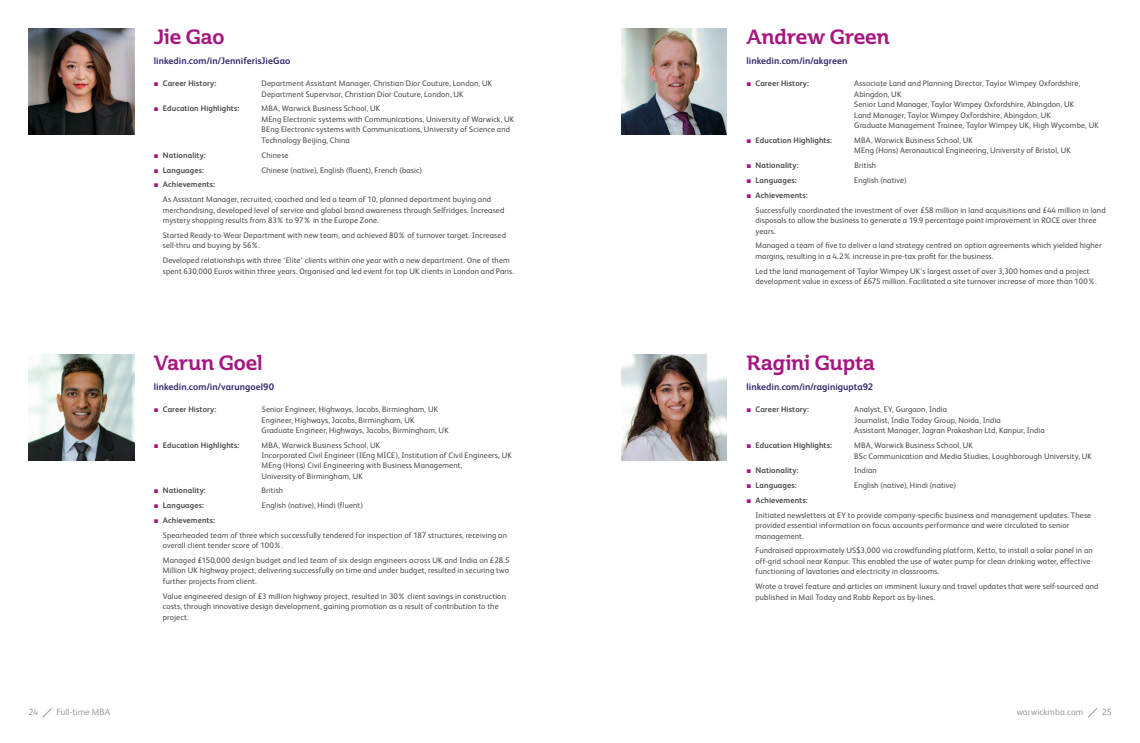
<style>
.page{position:relative;width:1140px;height:743px;background:#fff}
.page>*{position:absolute;margin:0;border:0;box-sizing:border-box;transform-origin:0 0}
.t1{font:20px "Cabrito Semi Nor Bol";letter-spacing:-.005em;color:#a71680}
.t2{font:700 9.5px "FS Albert";color:#312a6f}
.t3{font:9px "FS Albert";letter-spacing:.005em;color:#9d9d9c}
.t4{font:8px/10.5px "FS Albert";letter-spacing:.015em;color:#4a4a49}
.t5{font:700 8px "FS Albert";letter-spacing:.01em;color:#4a4a49}
.s1{font-family:"Arial";font-weight:400;color:#a71680}
.s2{font-family:"Arial";color:#a71680}
.s3{font-weight:700}
</style>
<div class="page">
<img style="left:621px;top:28px;width:106px;height:106px">
<img style="left:621px;top:354px;width:106px;height:106px">
<img style="left:28px;top:28px;width:106px;height:106px">
<img style="left:28px;top:354px;width:106px;height:106px">
<svg style="left:1088px;top:708px;width:9px;height:10px"></svg>
<svg style="left:42px;top:708px;width:10px;height:10px"></svg>
<h1 class="t1" style="left:154px;top:24px;width:72px">Jie Gao</h1>
<p class="t2" style="left:154px;top:54px;width:138px">linkedin.com/in/JenniferisJieGao</p>
<p class="t5" style="left:154px;top:78px;width:64px"><span class="s1">■</span> Career History:</p>
<p class="t4" style="left:261px;top:78px;width:232px">Department Assistant Manager, Christian Dior Couture, London, UK<br>Department Supervisor, Christian Dior Couture, London, UK</p>
<p class="t5" style="left:154px;top:103px;width:87px"><span class="s1">■</span> Education Highlights:</p>
<p class="t4" style="left:261px;top:103px;width:254px">MBA, Warwick Business School, UK<br>MEng Electronic systems with Communications, University of Warwick, UK BEng Electronic systems with Communications, University of Science and Technology Beijing, China</p>
<p class="t5" style="left:154px;top:150px;width:54px"><span class="s1">■</span> Nationality:</p>
<p class="t4" style="left:261px;top:149px;width:28px">Chinese</p>
<p class="t5" style="left:154px;top:164px;width:52px"><span class="s1">■</span> Languages:</p>
<p class="t4" style="left:261px;top:164px;width:162px">Chinese (native), English (fluent), French (basic)</p>
<p class="t4" style="left:163px;top:177px;width:330px;line-height:14.8px;text-indent:-9px"><span class="s2">■</span> <span class="s3">Achievements:<br></span>As Assistant Manager, recruited, coached and led a team of 10, planned department buying and</p>
<p class="t4" style="left:163px;top:204px;width:343px">merchandising, developed level of service and global brand awareness through Selfridges. Increased mystery shopping results from 83% to 97% in the Europe Zone.</p>
<p class="t4" style="left:163px;top:229px;width:345px">Started Ready-to-Wear Department with new team, and achieved 80% of turnover target. Increased sell-thru and buying by 56%.</p>
<p class="t4" style="left:163px;top:255px;width:353px">Developed relationships with three ‘Elite’ clients within one year with a new department. One of them spent 630,000 Euros within three years. Organised and led event for top UK clients in London and Paris.</p>
<h1 class="t1" style="left:154px;top:350px;width:110px">Varun Goel</h1>
<p class="t2" style="left:154px;top:380px;width:122px">linkedin.com/in/varungoel90</p>
<p class="t5" style="left:154px;top:404px;width:64px"><span class="s1">■</span> Career History:</p>
<p class="t4" style="left:261px;top:404px;width:189px">Senior Engineer, Highways, Jacobs, Birmingham, UK<br>Engineer, Highways, Jacobs, Birmingham, UK<br>Graduate Engineer, Highways, Jacobs, Birmingham, UK</p>
<p class="t5" style="left:154px;top:440px;width:87px"><span class="s1">■</span> Education Highlights:</p>
<p class="t4" style="left:261px;top:440px;width:252px;line-height:10.2px">MBA, Warwick Business School, UK<br>Incorporated Civil Engineer (IEng MICE), Institution of Civil Engineers, UK MEng (Hons) Civil Engineering with Business Management,<br>University of Birmingham, UK</p>
<p class="t5" style="left:154px;top:485px;width:54px"><span class="s1">■</span> Nationality:</p>
<p class="t4" style="left:261px;top:485px;width:23px">British</p>
<p class="t5" style="left:154px;top:500px;width:52px"><span class="s1">■</span> Languages:</p>
<p class="t4" style="left:262px;top:500px;width:103px">English (native), Hindi (fluent)</p>
<p class="t4" style="left:163px;top:512px;width:346px;line-height:14.8px;text-indent:-9px"><span class="s2">■</span> <span class="s3">Achievements:<br></span>Spearheaded team of three which successfully tendered for inspection of 187 structures, receiving an</p>
<p class="t4" style="left:163px;top:537px;width:348px;line-height:14.8px">overall client tender score of 100%.<br>Managed £150,000 design budget and led team of six design engineers across UK and India on £28.5</p>
<p class="t4" style="left:163px;top:565px;width:348px">Million UK highway project, delivering successfully on time and under budget, resulted in securing two further projects from client.</p>
<p class="t4" style="left:163px;top:590px;width:345px">Value engineered design of £3 million highway project, resulted in 30% client savings in construction costs, through innovative design development, gaining promotion as a result of contribution to the project.</p>
<h1 class="t1" style="left:746px;top:24px;width:145px">Andrew Green</h1>
<p class="t2" style="left:746px;top:54px;width:102px">linkedin.com/in/akgreen</p>
<p class="t5" style="left:746px;top:78px;width:64px"><span class="s1">■</span> Career History:</p>
<p class="t4" style="left:854px;top:78px;width:246px">Associate Land and Planning Director, Taylor Wimpey Oxfordshire, Abingdon, UK<br>Senior Land Manager, Taylor Wimpey Oxfordshire, Abingdon, UK<br>Land Manager, Taylor Wimpey Oxfordshire, Abingdon, UK<br>Graduate Management Trainee, Taylor Wimpey UK, High Wycombe, UK</p>
<p class="t5" style="left:746px;top:135px;width:87px"><span class="s1">■</span> Education Highlights:</p>
<p class="t4" style="left:854px;top:135px;width:218px">MBA, Warwick Business School, UK<br>MEng (Hons) Aeronautical Engineering, University of Bristol, UK</p>
<p class="t5" style="left:746px;top:160px;width:54px"><span class="s1">■</span> Nationality:</p>
<p class="t4" style="left:854px;top:160px;width:23px">British</p>
<p class="t5" style="left:746px;top:175px;width:52px"><span class="s1">■</span> Languages:</p>
<p class="t4" style="left:854px;top:175px;width:54px">English (native)</p>
<p class="t4" style="left:755px;top:187px;width:352px;line-height:14.8px;text-indent:-9px"><span class="s2">■</span> <span class="s3">Achievements:<br></span>Successfully coordinated the investment of over £58 million in land acquisitions and £44 million in land</p>
<p class="t4" style="left:755px;top:215px;width:342px">disposals to allow the business to generate a 19.9 percentage point improvement in ROCE over three years.</p>
<p class="t4" style="left:755px;top:240px;width:347px">Managed a team of five to deliver a land strategy centred on option agreements which yielded higher margins, resulting in a 4.2% increase in pre-tax profit for the business.</p>
<p class="t4" style="left:755px;top:265px;width:343px">Led the land management of Taylor Wimpey UK’s largest asset of over 3,300 homes and a project development value in excess of £675 million. Facilitated a site turnover increase of more than 100%.</p>
<h1 class="t1" style="left:746px;top:350px;width:130px">Ragini Gupta</h1>
<p class="t2" style="left:746px;top:380px;width:128px">linkedin.com/in/raginigupta92</p>
<p class="t5" style="left:746px;top:404px;width:64px"><span class="s1">■</span> Career History:</p>
<p class="t4" style="left:854px;top:404px;width:192px">Analyst, EY, Gurgaon, India<br>Journalist, India Today Group, Noida, India<br>Assistant Manager, Jagran Prakashan Ltd, Kanpur, India</p>
<p class="t5" style="left:746px;top:440px;width:87px"><span class="s1">■</span> Education Highlights:</p>
<p class="t4" style="left:854px;top:440px;width:239px">MBA, Warwick Business School, UK<br>BSc Communication and Media Studies, Loughborough University, UK</p>
<p class="t5" style="left:746px;top:465px;width:54px"><span class="s1">■</span> Nationality:</p>
<p class="t4" style="left:854px;top:465px;width:24px">Indian</p>
<p class="t5" style="left:746px;top:480px;width:52px"><span class="s1">■</span> Languages:</p>
<p class="t4" style="left:854px;top:480px;width:103px">English (native), Hindi (native)</p>
<p class="t4" style="left:755px;top:492px;width:337px;line-height:14.8px;text-indent:-9px"><span class="s2">■</span> <span class="s3">Achievements:<br></span>Initiated newsletters at EY to provide company-specific business and management updates. These</p>
<p class="t4" style="left:755px;top:520px;width:315px">provided essential information on focus accounts performance and were circulated to senior management.</p>
<p class="t4" style="left:755px;top:545px;width:339px">Fundraised approximately US$3,000 via crowdfunding platform, Ketto, to install a solar panel in an off-grid school near Kanpur. This enabled the use of water pump for clean drinking water, effective functioning of lavatories and electricity in classrooms.</p>
<p class="t4" style="left:755px;top:581px;width:344px">Wrote a travel feature and articles on imminent luxury and travel updates that were self-sourced and published in Mail Today and Robb Report as by-lines.</p>
<p class="t3" style="left:28px;top:706px;width:11px">24</p>
<p class="t3" style="left:56px;top:706px;width:55px">Full-time MBA</p>
<p class="t3" style="left:1016px;top:706px;width:68px">warwickmba.com</p>
<p class="t3" style="left:1101px;top:706px;width:11px">25</p>
</div>
